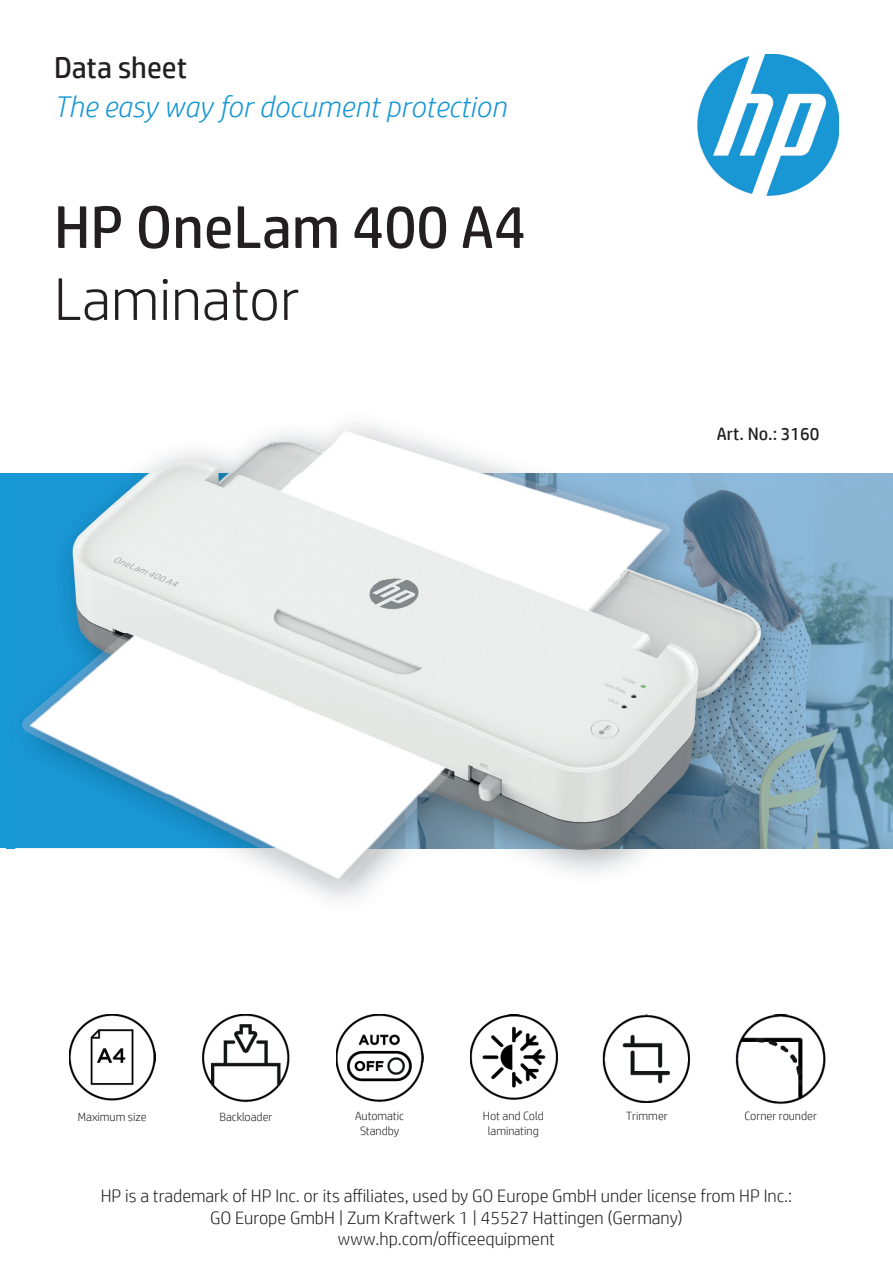
<style>
.page{position:relative;width:893px;height:1263px;background:#fff}
.page>*{position:absolute;margin:0;border:0;box-sizing:border-box;transform-origin:0 0}
.t1{font:60px "HP Simplified";color:#231f20}
.t2{font:300 60px "HP Simplified";color:#231f20}
.t3{font:italic 300 30px "HP Simplified";color:#1897d5}
.t4{font:30px "HP Simplified";color:#231f20}
.t5{font:300 18px/21.6px "HP Simplified";color:#231f20;text-align:center}
.t6{font:18px "HP Simplified";color:#231f20}
.t7{font:300 12px/14.4px "HP Simplified";color:#231f20;text-align:center}
</style>
<div class="page">
<img style="left:697px;top:54px;width:142px;height:142px">
<div style="left:0;top:473px;width:319px;height:375px;background:#1897d5"></div>
<hr style="left:795px;top:473px;width:98px;height:1px;background:#96c1e7">
<img style="left:795px;top:474px;width:98px;height:374px">
<img style="left:768px;top:474px;width:27px;height:374px">
<svg style="left:768px;top:473px;width:27px;height:1px"></svg>
<img style="left:140px;top:424px;width:385px;height:49px">
<img style="left:15px;top:848px;width:753px;height:48px">
<img style="left:22px;top:473px;width:270px;height:321px">
<img style="left:125px;top:794px;width:167px;height:54px">
<img style="left:319px;top:473px;width:449px;height:54px">
<img style="left:319px;top:527px;width:8px;height:190px">
<img style="left:292px;top:473px;width:27px;height:375px">
<img style="left:327px;top:474px;width:441px;height:374px">
<img style="left:202px;top:1014px;width:88px;height:89px">
<img style="left:602px;top:1015px;width:89px;height:88px">
<img style="left:735px;top:1015px;width:91px;height:90px">
<img style="left:336px;top:1014px;width:87px;height:88px">
<img style="left:470px;top:1015px;width:88px;height:85px">
<img style="left:69px;top:1014px;width:86px;height:87px">
<h2 class="t4" style="left:54px;top:48px;width:135px">Data sheet</h2>
<h2 class="t3" style="left:54px;top:87px;width:454px">The easy way for document protection</h2>
<h1 class="t1" style="left:54px;top:188px;width:474px">HP OneLam 400 A4</h1>
<h1 class="t2" style="left:54px;top:260px;width:247px">Laminator</h1>
<p class="t6" style="left:717px;top:422px;width:104px">Art. No.: 3160</p>
<p class="t7" style="left:219px;top:1109px;width:55px">Backloader</p>
<p class="t7" style="left:78px;top:1109px;width:70px">Maximum size</p>
<p class="t7" style="left:355px;top:1108px;width:50px">Automatic<br>Standby</p>
<p class="t7" style="left:483px;top:1108px;width:62px">Hot and Cold</p>
<p class="t7" style="left:626px;top:1108px;width:43px">Trimmer</p>
<p class="t7" style="left:744px;top:1108px;width:74px">Corner rounder</p>
<p class="t7" style="left:488px;top:1123px;width:52px">laminating</p>
<p class="t5" style="left:101px;top:1184px;width:693px">HP is a trademark of HP Inc. or its affiliates, used by GO Europe GmbH under license from HP Inc.:<br>GO Europe GmbH | Zum Kraftwerk 1 | 45527 Hattingen (Germany) www.hp.com/officeequipment</p>
</div>
